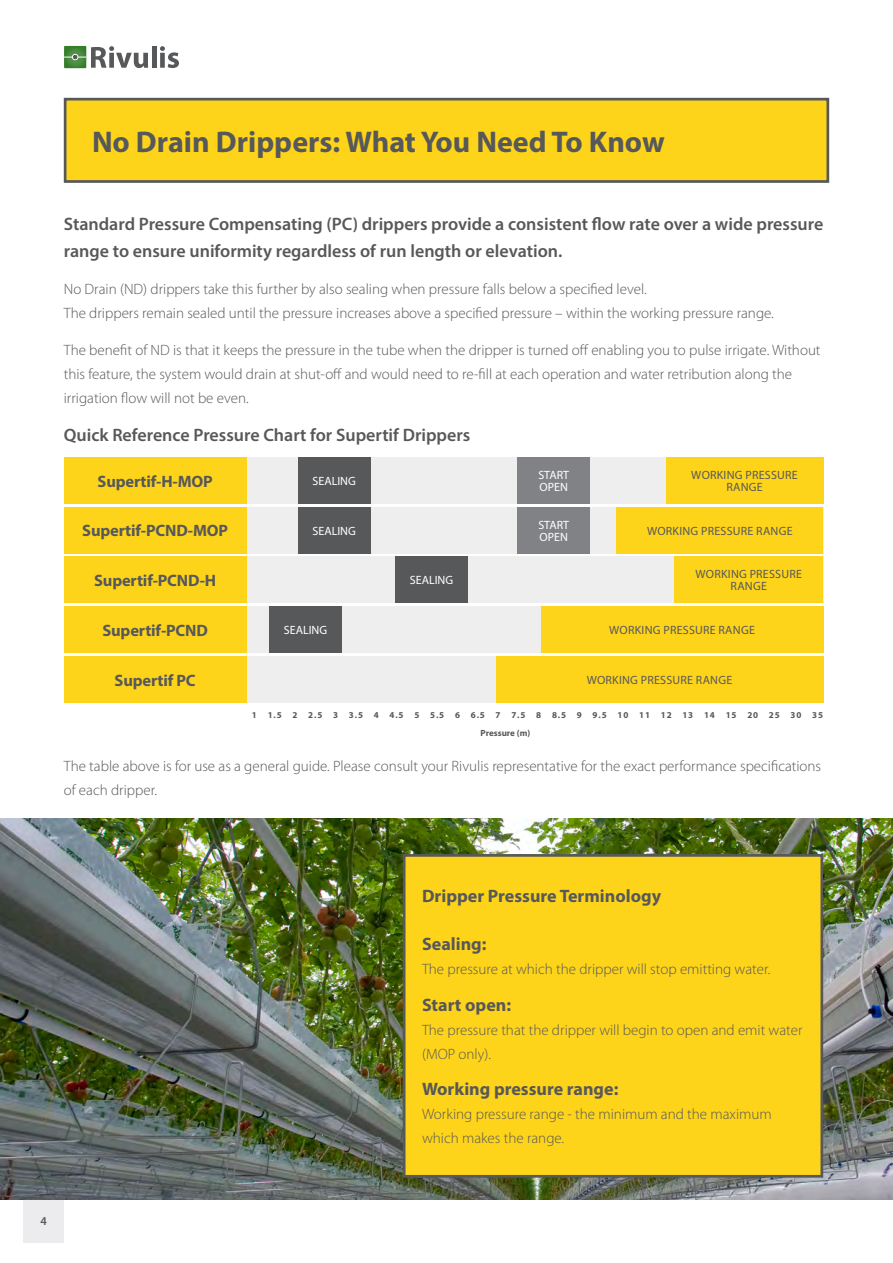
<style>
.page{position:relative;width:893px;height:1263px;background:#fff}
.page>*{position:absolute;margin:0;border:0;box-sizing:border-box;transform-origin:0 0}
.Heading{font:700 30px "Myriad Pro";color:#57585a}
.First_Para{font:600 18px/27px "Myriad Pro";color:#57585a}
.Sub_Heading{font:700 18px "Myriad Pro";color:#57585a}
.Sub_Heading-2{font:700 16.5px "Myriad Pro";letter-spacing:-.01em;color:#57585a}
.Body_Text{font:300 15px/24px "Myriad Pro";color:#57585a}
.Sub_Heading-3{font:12px/12px "Myriad Pro";letter-spacing:.02em;color:#57585a;text-align:center}
.Sub_Heading-4{font:12px/12px "Myriad Pro";color:#fff}
.t1{font:600 12px "Myriad Pro";color:#57585a}
.Sub_Heading-5{font:700 9px "Myriad Pro";letter-spacing:.1em;color:#57585a}
.Sub_Heading-6{font:700 9px "Myriad Pro";color:#57585a}
</style>
<div class="page">
<div style="left:23px;top:1199px;width:41px;height:43px;background:#ececee"></div>
<hr style="left:152px;top:46px;width:4px;height:22px;background:#57585a">
<svg style="left:160px;top:46px;width:19px;height:22px"></svg>
<svg style="left:64px;top:46px;width:84px;height:22px"></svg>
<div style="left:65px;top:99px;width:763px;height:82px;background:#fed41a"></div>
<div style="left:64px;top:98px;width:765px;height:85px;border:3px solid #57585a"></div>
<img style="left:0;top:819px;width:893px;height:380px">
<div style="left:64px;top:457px;width:759px;height:47px;background:#eeeeef"></div>
<div style="left:64px;top:507px;width:759px;height:46px;background:#eeeeef"></div>
<div style="left:64px;top:556px;width:759px;height:47px;background:#eeeeef"></div>
<div style="left:64px;top:606px;width:759px;height:47px;background:#eeeeef"></div>
<div style="left:64px;top:656px;width:759px;height:47px;background:#eeeeef"></div>
<div style="left:64px;top:457px;width:183px;height:47px;background:#fed41a"></div>
<div style="left:298px;top:457px;width:72px;height:47px;background:#57585a"></div>
<div style="left:298px;top:507px;width:72px;height:46px;background:#57585a"></div>
<div style="left:395px;top:556px;width:73px;height:47px;background:#57585a"></div>
<div style="left:269px;top:606px;width:73px;height:47px;background:#57585a"></div>
<div style="left:64px;top:507px;width:183px;height:46px;background:#fed41a"></div>
<div style="left:64px;top:556px;width:183px;height:47px;background:#fed41a"></div>
<div style="left:64px;top:606px;width:183px;height:47px;background:#fed41a"></div>
<div style="left:64px;top:656px;width:183px;height:47px;background:#fed41a"></div>
<div style="left:518px;top:457px;width:72px;height:47px;background:#808285"></div>
<div style="left:518px;top:507px;width:72px;height:46px;background:#808285"></div>
<div style="left:666px;top:457px;width:157px;height:47px;background:#fed41a"></div>
<div style="left:616px;top:507px;width:207px;height:46px;background:#fed41a"></div>
<div style="left:674px;top:556px;width:149px;height:47px;background:#fed41a"></div>
<div style="left:541px;top:606px;width:282px;height:47px;background:#fed41a"></div>
<div style="left:496px;top:656px;width:327px;height:47px;background:#fed41a"></div>
<div style="left:403px;top:854px;width:420px;height:324px;background:#fed41a;border:3px solid #57585a"></div>
<p class="Heading" style="left:92px;top:122px;width:574px">No Drain Drippers: What You Need To Know</p>
<p class="First_Para" style="left:64px;top:210px;width:761px">Standard Pressure Compensating (PC) drippers provide a consistent flow rate over a wide pressure range to ensure uniformity regardless of run length or elevation.</p>
<p class="Body_Text" style="left:64px;top:277px;width:712px">No Drain (ND) drippers take this further by also sealing when pressure falls below a specified level.<br>The drippers remain sealed until the pressure increases above a specified pressure – within the working pressure range.</p>
<p class="Body_Text" style="left:64px;top:338px;width:758px">The benefit of ND is that it keeps the pressure in the tube when the dripper is turned off enabling you to pulse irrigate. Without this feature, the system would drain at shut-off and would need to re-fill at each operation and water retribution along the irrigation flow will not be even.</p>
<p class="First_Para" style="left:64px;top:421px;width:408px">Quick Reference Pressure Chart for Supertif Drippers</p>
<p class="Sub_Heading-2" style="left:98px;top:470px;width:117px">Supertif-H-MOP</p>
<p class="Sub_Heading-4" style="left:312px;top:475px;width:45px">SEALING</p>
<p class="Sub_Heading-4" style="left:312px;top:524px;width:45px">SEALING</p>
<p class="Sub_Heading-2" style="left:82px;top:520px;width:147px">Supertif-PCND-MOP</p>
<p class="Sub_Heading-2" style="left:94px;top:570px;width:124px">Supertif-PCND-H</p>
<p class="Sub_Heading-2" style="left:102px;top:619px;width:107px">Supertif-PCND</p>
<p class="Sub_Heading-4" style="left:284px;top:624px;width:45px">SEALING</p>
<p class="Sub_Heading-2" style="left:115px;top:669px;width:83px">Supertif PC</p>
<p class="Sub_Heading-4" style="left:410px;top:574px;width:45px">SEALING</p>
<p class="Sub_Heading-4" style="left:538px;top:469px;width:32px">START<br>OPEN</p>
<p class="Sub_Heading-4" style="left:538px;top:518px;width:32px">START<br>OPEN</p>
<p class="Sub_Heading-3" style="left:691px;top:469px;width:108px">WORKING PRESSURE<br>RANGE</p>
<p class="Sub_Heading-3" style="left:647px;top:524px;width:147px">WORKING PRESSURE RANGE</p>
<p class="Sub_Heading-3" style="left:695px;top:568px;width:108px">WORKING PRESSURE<br>RANGE</p>
<p class="Sub_Heading-3" style="left:609px;top:624px;width:147px">WORKING PRESSURE RANGE</p>
<p class="Sub_Heading-3" style="left:587px;top:674px;width:147px">WORKING PRESSURE RANGE</p>
<p class="Sub_Heading-5" style="left:252px;top:709px;width:573px">1 1.5 2 2.5 3 3.5 4 4.5 5 5.5 6 6.5 7 7.5 8 8.5 9 9.5 10 11 12 13 14 15 20 25 30 35</p>
<p class="Sub_Heading-6" style="left:481px;top:727px;width:51px">Pressure (m)</p>
<p class="Body_Text" style="left:64px;top:753px;width:759px">The table above is for use as a general guide. Please consult your Rivulis representative for the exact performance specifications of each dripper.</p>
<p class="t1" style="left:40px;top:1213px;width:8px">4</p>
<p class="Sub_Heading" style="left:422px;top:884px;width:241px">Dripper Pressure Terminology</p>
<p class="Sub_Heading" style="left:422px;top:932px;width:66px">Sealing:</p>
<p class="Body_Text" style="left:422px;top:957px;width:350px">The pressure at which the dripper will stop emitting water.</p>
<p class="Sub_Heading" style="left:422px;top:993px;width:91px">Start open:</p>
<p class="Body_Text" style="left:422px;top:1017px;width:382px">The pressure that the dripper will begin to open and emit water (MOP only).</p>
<p class="Sub_Heading" style="left:422px;top:1077px;width:198px">Working pressure range:</p>
<p class="Body_Text" style="left:422px;top:1102px;width:351px">Working pressure range - the minimum and the maximum which makes the range.</p>
</div>
